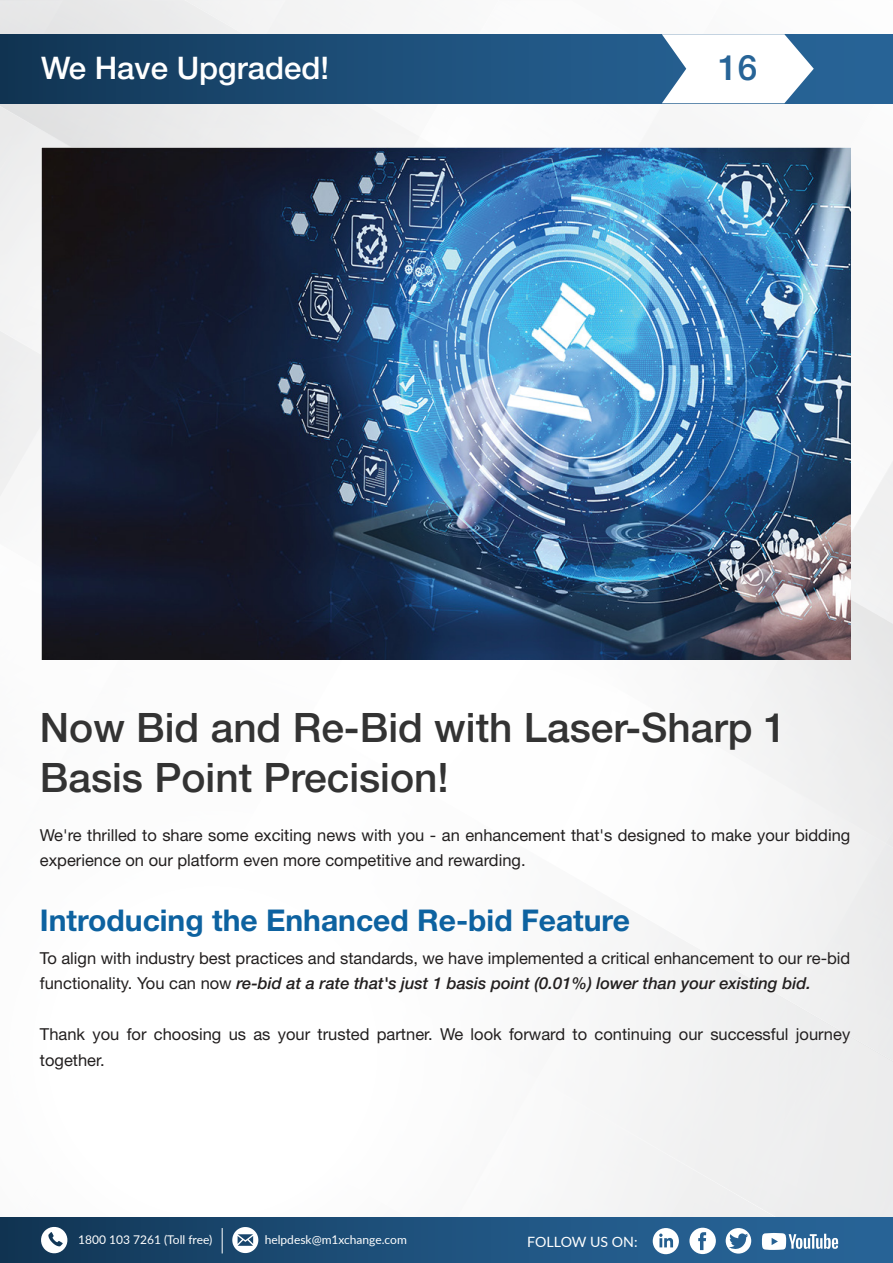
<style>
.page{position:relative;width:893px;height:1263px;background:#fff}
.page>*{position:absolute;margin:0;border:0;box-sizing:border-box;transform-origin:0 0}
.t1{font:40.65px/49.9px "Helvetica Neue LT 65 Md";color:#333}
.t2{font:35.1px "Helvetica Neue LT 65 Md";color:#276497}
.t3{font:31.2px "Helvetica Neue LT 65 Md";color:#fff}
.t4{font:30px "Helvetica Neue LT 75 Bd";color:#0d62a0}
.t5{font:16.5px/25.5px "Helvetica Neue LT 55 Rm";color:#221f1f}
.t6{font:16.5px "Helvetica Neue LT 66 Md It";color:#221f1f}
.t7{font:14.25px "Lato";color:#fff}
.t8{font:12px "Lato";color:#fff}
.s1{font-family:"Helvetica Neue LT 55 Rm"}
</style>
<div class="page">
<div style="left:0;top:0;width:893px;height:1263px;background:linear-gradient(to bottom,#eeeff0,#fcfbfb)"></div>
<svg style="left:0;top:1218px;width:893px;height:45px;background:#1c4d76"></svg>
<svg style="left:653px;top:1228px;width:26px;height:26px"></svg>
<svg style="left:689px;top:1228px;width:27px;height:26px"></svg>
<svg style="left:726px;top:1228px;width:25px;height:25px"></svg>
<svg style="left:762px;top:1220px;width:131px;height:43px;background:#4276a2"></svg>
<svg style="left:40px;top:1225px;width:29px;height:29px"></svg>
<svg style="left:232px;top:1227px;width:26px;height:26px"></svg>
<svg style="left:222px;top:1228px;width:1px;height:25px"></svg>
<svg style="left:0;top:34px;width:893px;height:69px;background:#1c4d76"></svg>
<svg style="left:662px;top:34px;width:152px;height:69px"></svg>
<img style="left:41px;top:147px;width:809px;height:513px">
<h3 class="t3" style="left:41px;top:49px;width:289px">We Have Upgraded!</h3>
<h2 class="t2" style="left:718px;top:46px;width:41px">16</h2>
<h1 class="t1" style="left:40px;top:702px;width:748px">Now Bid and Re-Bid with Laser-Sharp 1<br>Basis Point Precision!</h1>
<p class="t5" style="left:40px;top:822px;width:812px">We're thrilled to share some exciting news with you - an enhancement that's designed to make your bidding experience on our platform even more competitive and rewarding.</p>
<h3 class="t4" style="left:40px;top:902px;width:592px">Introducing the Enhanced Re-bid Feature</h3>
<p class="t5" style="left:40px;top:945px;width:812px">To align with industry best practices and standards, we have implemented a critical enhancement to our re-bid</p>
<p class="t6" style="left:40px;top:973px;width:773px"><span class="s1">functionality. You can now</span> re-bid at a rate that's just 1 basis point (0.01%) lower than your existing bid.</p>
<p class="t5" style="left:40px;top:1021px;width:812px">Thank you for choosing us as your trusted partner. We look forward to continuing our successful journey together.</p>
<p class="t8" style="left:78px;top:1231px;width:136px">1800 103 7261 (Toll free)</p>
<p class="t8" style="left:265px;top:1231px;width:144px">helpdesk@m1xchange.com</p>
<p class="t7" style="left:527px;top:1231px;width:112px">FOLLOW US ON:</p>
</div>
